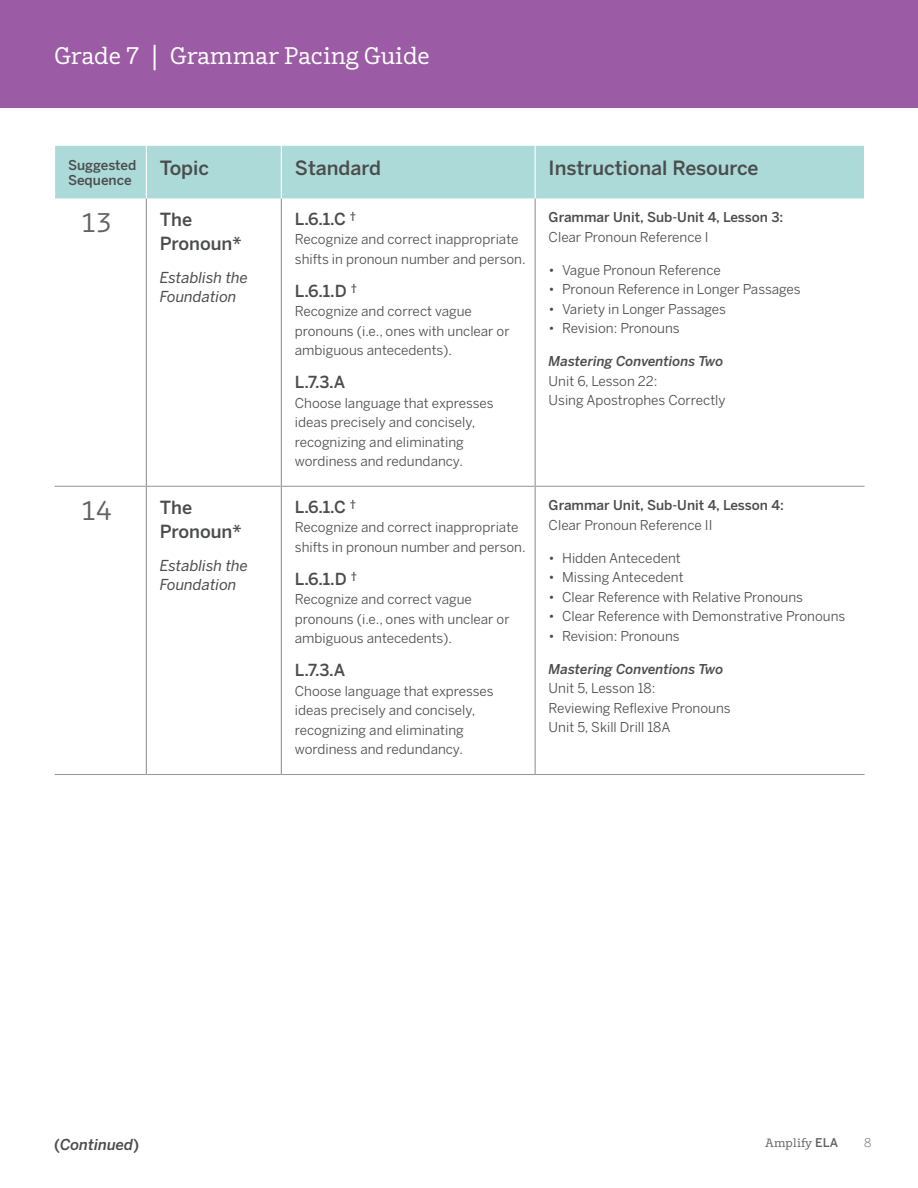
<style>
.page{position:relative;width:918px;height:1188px;background:#fff}
.page>*{position:absolute;margin:0;border:0;box-sizing:border-box;transform-origin:0 0}
.Number{font:27px "Amplify";color:#636366}
.t1{font:24px "Amplify";color:#fff}
.h2_Table_HeaderText{font:500 19.5px "Benton Sans";color:#4b4c4d}
.Table_Topic{font:500 18px/24px "Benton Sans";color:#4b4c4d}
.Standard_Text{font:500 16.5px "Benton Sans";color:#4b4c4d}
.Table_Topic-2{font:italic 15px/19.5px "Benton Sans";color:#4b4c4d}
.t2{font:italic 500 15px "Benton Sans";color:#4b4c4d}
.Standard_Text-2{font:13.5px/19.5px "Benton Sans";color:#4b4c4d}
.Table_ResourceCol{font:13.5px/19.5px "Benton Sans";color:#4b4c4d}
.Table_ResourceCol_1s{font:500 13.5px/19.5px "Benton Sans";color:#4b4c4d}
.h2_Table_HeaderText-2{font:500 13.5px/15px "Benton Sans";color:#4b4c4d}
.t3{font:12px "Amplify";letter-spacing:.02em;color:#636366}
.t4{font:300 12px "Benton Sans";color:#636366}
.s1{font-size:27px}
.s2{font-weight:400}
.s3{font-weight:500;font-style:italic}
.s4{font-style:normal}
.s5{font-family:"Benton Sans";font-weight:500}
</style>
<div class="page">
<div style="left:0;top:0;width:918px;height:108px;background:#9b5ba5"></div>
<div style="left:55px;top:146px;width:809px;height:52px;background:#acdad8"></div>
<hr style="left:146px;top:486px;width:135px;height:1px;background:#939598">
<hr style="left:282px;top:486px;width:253px;height:1px;background:#939598">
<hr style="left:536px;top:486px;width:329px;height:1px;background:#939598">
<hr style="left:146px;top:774px;width:135px;height:1px;background:#939598">
<hr style="left:281px;top:774px;width:254px;height:1px;background:#939598">
<hr style="left:535px;top:774px;width:330px;height:1px;background:#939598">
<hr style="left:535px;top:198px;width:1px;height:288px;background:#939598">
<hr style="left:535px;top:486px;width:1px;height:288px;background:#939598">
<hr style="left:146px;top:198px;width:1px;height:288px;background:#939598">
<hr style="left:146px;top:487px;width:1px;height:287px;background:#939598">
<hr style="left:281px;top:198px;width:1px;height:288px;background:#939598">
<hr style="left:281px;top:486px;width:1px;height:288px;background:#939598">
<hr style="left:281px;top:146px;width:1px;height:52px;background:#fff">
<hr style="left:535px;top:146px;width:1px;height:52px;background:#fff">
<hr style="left:146px;top:146px;width:1px;height:52px;background:#fff">
<hr style="left:55px;top:486px;width:91px;height:1px;background:#939598">
<hr style="left:55px;top:774px;width:91px;height:1px;background:#939598">
<h2 class="t1" style="left:54px;top:41px;width:377px">Grade 7 <span class="s1">|</span> Grammar Pacing Guide</h2>
<p class="h2_Table_HeaderText-2" style="left:68px;top:158px;width:70px">Suggested<br>Sequence</p>
<p class="h2_Table_HeaderText" style="left:160px;top:156px;width:51px">Topic</p>
<p class="h2_Table_HeaderText" style="left:295px;top:156px;width:88px">Standard</p>
<p class="h2_Table_HeaderText" style="left:549px;top:156px;width:211px">Instructional Resource</p>
<p class="Number" style="left:81px;top:206px;width:32px">13</p>
<p class="Table_Topic" style="left:160px;top:207px;width:83px">The<br>Pronoun*</p>
<p class="Table_Topic-2" style="left:160px;top:268px;width:90px">Establish the<br>Foundation</p>
<p class="Standard_Text" style="left:295px;top:208px;width:62px">L.6.1.C <sup>†</sup></p>
<p class="Standard_Text-2" style="left:295px;top:229px;width:232px">Recognize and correct inappropriate shifts in pronoun number and person.</p>
<p class="Standard_Text" style="left:295px;top:280px;width:63px">L.6.1.D <sup>†</sup></p>
<p class="Standard_Text-2" style="left:295px;top:301px;width:216px">Recognize and correct vague pronouns (i.e., ones with unclear or ambiguous antecedents).</p>
<p class="Standard_Text" style="left:295px;top:372px;width:52px">L.7.3.A</p>
<p class="Standard_Text-2" style="left:295px;top:393px;width:200px">Choose language that expresses ideas precisely and concisely, recognizing and eliminating wordiness and redundancy.</p>
<p class="Table_ResourceCol_1s" style="left:549px;top:208px;width:236px">Grammar Unit, Sub-Unit 4, Lesson 3:<br><span class="s2">Clear Pronoun Reference I</span></p>
<p class="Standard_Text-2" style="left:549px;top:260px;width:174px">• Vague Pronoun Reference</p>
<p class="Standard_Text-2" style="left:549px;top:280px;width:253px">• Pronoun Reference in Longer Passages</p>
<p class="Standard_Text-2" style="left:549px;top:299px;width:179px">• Variety in Longer Passages</p>
<p class="Standard_Text-2" style="left:549px;top:319px;width:133px">• Revision: Pronouns</p>
<p class="Table_ResourceCol" style="left:549px;top:352px;width:178px"><span class="s3">Mastering Conventions Two<br></span>Unit 6, Lesson 22:<br>Using Apostrophes Correctly</p>
<p class="Number" style="left:81px;top:494px;width:32px">14</p>
<p class="Table_Topic" style="left:160px;top:496px;width:83px">The<br>Pronoun*</p>
<p class="Table_Topic-2" style="left:160px;top:556px;width:90px">Establish the<br>Foundation</p>
<p class="Standard_Text" style="left:295px;top:497px;width:62px">L.6.1.C <sup>†</sup></p>
<p class="Standard_Text-2" style="left:295px;top:518px;width:232px">Recognize and correct inappropriate shifts in pronoun number and person.</p>
<p class="Standard_Text" style="left:295px;top:569px;width:63px">L.6.1.D <sup>†</sup></p>
<p class="Standard_Text-2" style="left:295px;top:590px;width:216px">Recognize and correct vague pronouns (i.e., ones with unclear or ambiguous antecedents).</p>
<p class="Standard_Text" style="left:295px;top:660px;width:52px">L.7.3.A</p>
<p class="Standard_Text-2" style="left:295px;top:681px;width:200px">Choose language that expresses ideas precisely and concisely, recognizing and eliminating wordiness and redundancy.</p>
<p class="Table_ResourceCol_1s" style="left:549px;top:496px;width:237px">Grammar Unit, Sub-Unit 4, Lesson 4:<br><span class="s2">Clear Pronoun Reference II</span></p>
<p class="Standard_Text-2" style="left:549px;top:548px;width:134px">• Hidden Antecedent</p>
<p class="Standard_Text-2" style="left:549px;top:568px;width:137px">• Missing Antecedent</p>
<p class="Standard_Text-2" style="left:549px;top:587px;width:256px">• Clear Reference with Relative Pronouns</p>
<p class="Standard_Text-2" style="left:549px;top:607px;width:298px">• Clear Reference with Demonstrative Pronouns</p>
<p class="Standard_Text-2" style="left:549px;top:626px;width:133px">• Revision: Pronouns</p>
<p class="Table_ResourceCol" style="left:549px;top:659px;width:184px"><span class="s3">Mastering Conventions Two<br></span>Unit 5, Lesson 18:<br>Reviewing Reflexive Pronouns<br>Unit 5, Skill Drill 18A</p>
<p class="t2" style="left:54px;top:1135px;width:87px"><span class="s4">(</span>Continued<span class="s4">)</span></p>
<p class="t3" style="left:765px;top:1136px;width:75px">Amplify <span class="s5">ELA</span></p>
<p class="t4" style="left:864px;top:1136px;width:9px">8</p>
</div>
